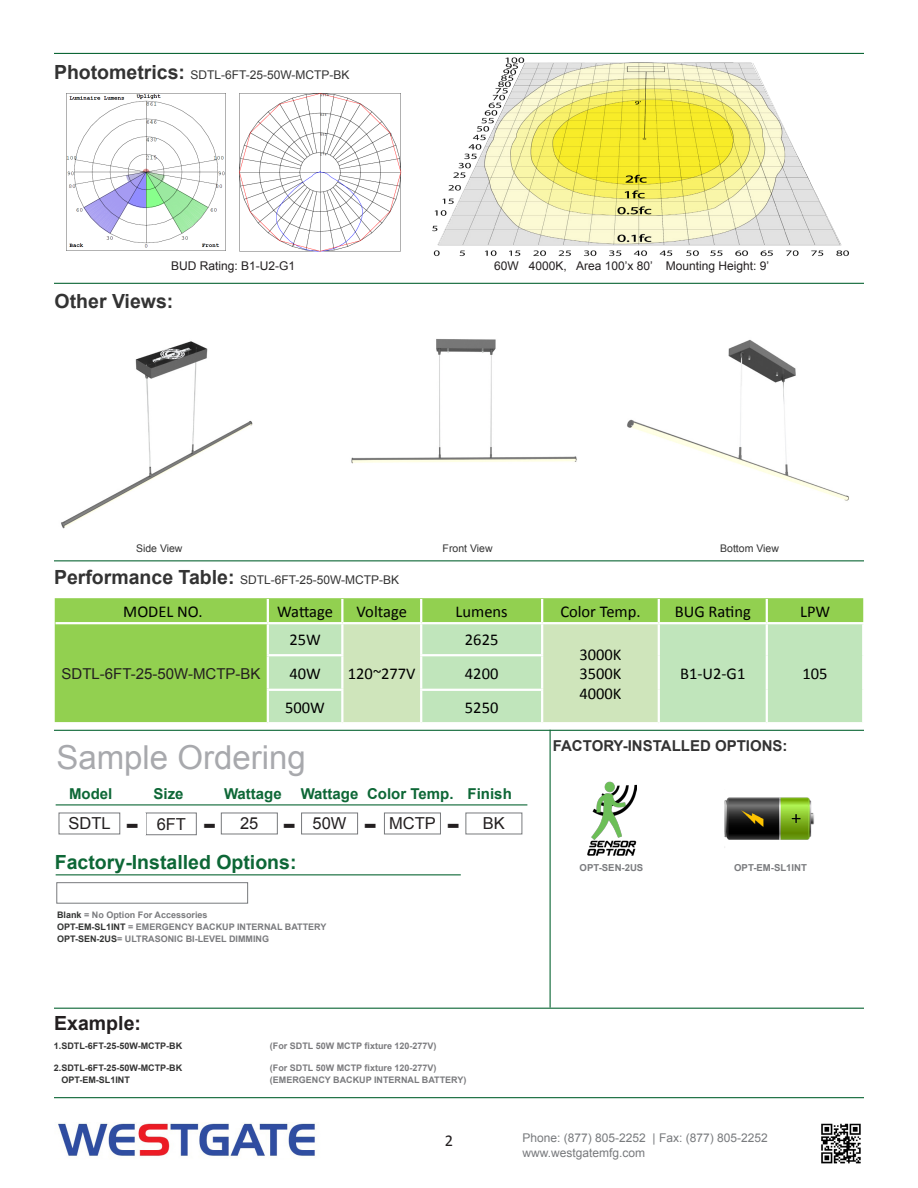
<style>
.page{position:relative;width:918px;height:1188px;background:#fff}
.page>*{position:absolute;margin:0;border:0;box-sizing:border-box;transform-origin:0 0}
.t1{font:33px "Arial";color:#a8a9ad}
.t2{font:700 28.5px "Verdana";color:#231f20}
.t3{font:700 19.5px "Arial";color:#0d6736}
.t4{font:700 19.5px "Arial";color:#333}
.t5{font:700 19.5px "Arial";color:#231f20}
.t6{font:16.5px "Calibri";color:#000}
.t7{font:16.5px "Arial";color:#231f20}
.t8{font:16.5px "Calibri";color:#231f20}
.t9{font:700 15px "Arial";color:#0d6736}
.t10{font:700 15px "Arial";color:#333}
.t11{font:15px "Arial";color:#231f20}
.t12{font:12px "Arial";color:#333}
.t13{font:12px "Arial";color:#787a7d}
.t14{font:12px "Arial";color:#231f20}
.t15{font:10.5px "Arial";color:#333}
.t16{font:700 9.6px "Arial";color:#7a7b7e}
.t17{font:700 9px "Arial";color:#7a7b7e}
.t18{font:700 9px "Arial";color:#7b7b7e}
.t19{font:700 9px "Arial";color:#333}
.t20{font:700 9px "Arial";color:#323332}
.s1{font-weight:700;font-size:19.5px}
.s2{color:#323332}
.s3{color:#7b7b7e}
</style>
<div class="page">
<hr style="left:54px;top:560px;width:810px;height:1px;background:#0d6736">
<hr style="left:54px;top:53px;width:810px;height:1px;background:#0d6736">
<hr style="left:54px;top:283px;width:810px;height:1px;background:#0d6736">
<div style="left:55px;top:598px;width:808px;height:124px;background:#92d050"></div>
<div style="left:269px;top:624px;width:593px;height:98px;background:#c0e5bb"></div>
<svg style="left:343px;top:624px;width:315px;height:98px;background:#c9e5bb"></svg>
<hr style="left:267px;top:599px;width:2px;height:23px;background:#fff">
<hr style="left:341px;top:599px;width:2px;height:23px;background:#fff">
<hr style="left:420px;top:599px;width:2px;height:23px;background:#fff">
<hr style="left:541px;top:599px;width:2px;height:23px;background:#fff">
<hr style="left:658px;top:599px;width:2px;height:23px;background:#fff">
<hr style="left:766px;top:599px;width:2px;height:23px;background:#fff">
<hr style="left:56px;top:622px;width:212px;height:2px;background:#fff">
<hr style="left:267px;top:624px;width:2px;height:30px;background:#fff">
<hr style="left:341px;top:624px;width:2px;height:30px;background:#fff">
<hr style="left:420px;top:624px;width:2px;height:30px;background:#fff">
<hr style="left:541px;top:624px;width:2px;height:30px;background:#fff">
<hr style="left:658px;top:624px;width:2px;height:31px;background:#fff">
<hr style="left:766px;top:624px;width:2px;height:31px;background:#fff">
<hr style="left:862px;top:624px;width:2px;height:31px;background:#fff">
<hr style="left:267px;top:656px;width:2px;height:33px;background:#fff">
<hr style="left:341px;top:656px;width:2px;height:33px;background:#fff">
<hr style="left:420px;top:656px;width:2px;height:33px;background:#fff">
<hr style="left:541px;top:656px;width:2px;height:33px;background:#fff">
<hr style="left:658px;top:655px;width:2px;height:35px;background:#fff">
<hr style="left:766px;top:655px;width:2px;height:35px;background:#fff">
<hr style="left:862px;top:655px;width:2px;height:35px;background:#fff">
<hr style="left:267px;top:691px;width:2px;height:31px;background:#fff">
<hr style="left:341px;top:691px;width:2px;height:31px;background:#fff">
<hr style="left:420px;top:691px;width:2px;height:31px;background:#fff">
<hr style="left:541px;top:691px;width:2px;height:31px;background:#fff">
<hr style="left:658px;top:690px;width:2px;height:32px;background:#fff">
<hr style="left:766px;top:690px;width:2px;height:32px;background:#fff">
<hr style="left:862px;top:690px;width:2px;height:32px;background:#fff">
<hr style="left:268px;top:622px;width:74px;height:2px;background:#fff">
<hr style="left:342px;top:622px;width:79px;height:2px;background:#fff">
<hr style="left:421px;top:622px;width:121px;height:2px;background:#fff">
<hr style="left:542px;top:622px;width:117px;height:2px;background:#fff">
<hr style="left:659px;top:622px;width:108px;height:2px;background:#fff">
<hr style="left:767px;top:622px;width:97px;height:2px;background:#fff">
<hr style="left:267px;top:654px;width:76px;height:2px;background:#fff">
<hr style="left:420px;top:654px;width:123px;height:2px;background:#fff">
<hr style="left:267px;top:689px;width:76px;height:2px;background:#fff">
<hr style="left:420px;top:689px;width:123px;height:2px;background:#fff">
<hr style="left:54px;top:1097px;width:810px;height:1px;background:#0d6736">
<hr style="left:54px;top:1008px;width:810px;height:1px;background:#0d6736">
<hr style="left:54px;top:730px;width:810px;height:1px;background:#0d6736">
<img style="left:58px;top:1123px;width:257px;height:34px">
<img style="left:821px;top:1123px;width:40px;height:41px">
<img style="left:66px;top:93px;width:160px;height:158px">
<img style="left:239px;top:93px;width:163px;height:159px">
<img style="left:432px;top:57px;width:417px;height:200px">
<img style="left:351px;top:339px;width:226px;height:125px">
<img style="left:627px;top:339px;width:222px;height:162px">
<img style="left:61px;top:341px;width:192px;height:188px">
<div style="left:146px;top:813px;width:51px;height:22px;border:1px solid #787a7d"></div>
<hr style="left:56px;top:804px;width:471px;height:1px;background:#0d6736">
<hr style="left:550px;top:730px;width:1px;height:278px;background:#0d6736">
<hr style="left:56px;top:874px;width:405px;height:1px;background:#0d6736">
<div style="left:56px;top:882px;width:192px;height:22px;background:#fff;border:1px solid #787a7d"></div>
<img style="left:588px;top:781px;width:49px;height:75px">
<img style="left:724px;top:797px;width:90px;height:51px">
<p class="t12" style="left:54px;top:67px;width:297px"><span class="s1">Photometrics:</span> SDTL-6FT-25-50W-MCTP-BK</p>
<p class="t14" style="left:171px;top:258px;width:126px">BUD Rating: B1-U2-G1</p>
<p class="t14" style="left:494px;top:258px;width:277px">60W 4000K, Area 100’x 80’ Mounting Height: 9’</p>
<p class="t4" style="left:55px;top:288px;width:120px">Other Views:</p>
<p class="t15" style="left:136px;top:542px;width:48px">Side View</p>
<p class="t15" style="left:443px;top:542px;width:51px">Front View</p>
<p class="t15" style="left:720px;top:542px;width:60px">Bottom View</p>
<p class="t12" style="left:54px;top:572px;width:347px"><span class="s1">Performance Table:</span> SDTL-6FT-25-50W-MCTP-BK</p>
<p class="t6" style="left:123px;top:601px;width:81px">MODEL NO.</p>
<p class="t6" style="left:277px;top:601px;width:57px">Wattage</p>
<p class="t6" style="left:357px;top:601px;width:52px">Voltage</p>
<p class="t6" style="left:456px;top:601px;width:54px">Lumens</p>
<p class="t6" style="left:560px;top:601px;width:82px">Color Temp.</p>
<p class="t6" style="left:675px;top:601px;width:78px">BUG Rating</p>
<p class="t6" style="left:800px;top:601px;width:32px">LPW</p>
<p class="t11" style="left:62px;top:664px;width:200px">SDTL-6FT-25-50W-MCTP-BK</p>
<p class="t6" style="left:289px;top:630px;width:33px">25W</p>
<p class="t6" style="left:465px;top:630px;width:35px">2625</p>
<p class="t6" style="left:579px;top:644px;width:44px">3000K</p>
<p class="t6" style="left:579px;top:664px;width:44px">3500K</p>
<p class="t6" style="left:579px;top:683px;width:44px">4000K</p>
<p class="t6" style="left:289px;top:663px;width:33px">40W</p>
<p class="t6" style="left:465px;top:663px;width:35px">4200</p>
<p class="t6" style="left:680px;top:664px;width:67px">B1-U2-G1</p>
<p class="t6" style="left:802px;top:664px;width:27px">105</p>
<p class="t6" style="left:285px;top:697px;width:41px">500W</p>
<p class="t6" style="left:465px;top:697px;width:35px">5250</p>
<p class="t6" style="left:348px;top:664px;width:69px">120~277V</p>
<p class="t1" style="left:56px;top:736px;width:251px">Sample Ordering</p>
<p class="t9" style="left:154px;top:783px;width:32px">Size</p>
<p class="t9" style="left:367px;top:783px;width:88px">Color Temp.</p>
<p class="t9" style="left:468px;top:783px;width:46px">Finish</p>
<p class="t9" style="left:69px;top:783px;width:45px">Model</p>
<p class="t9" style="left:224px;top:783px;width:59px">Wattage</p>
<p class="t9" style="left:301px;top:783px;width:59px">Wattage</p>
<p class="t7" style="left:69px;top:813px;width:44px">SDTL</p>
<p class="t7" style="left:157px;top:813px;width:31px">6FT</p>
<p class="t7" style="left:240px;top:813px;width:20px">25</p>
<p class="t7" style="left:313px;top:813px;width:35px">50W</p>
<p class="t7" style="left:389px;top:813px;width:48px">MCTP</p>
<p class="t7" style="left:483px;top:813px;width:24px">BK</p>
<p class="t2" style="left:125px;top:806px;width:15px">-</p>
<p class="t2" style="left:203px;top:806px;width:15px">-</p>
<p class="t2" style="left:282px;top:806px;width:15px">-</p>
<p class="t2" style="left:364px;top:806px;width:15px">-</p>
<p class="t2" style="left:446px;top:806px;width:15px">-</p>
<p class="t3" style="left:55px;top:849px;width:243px">Factory-Installed Options:</p>
<p class="t17" style="left:57px;top:909px;width:152px"><span class="s2">Blank</span> = No Option For Accessories</p>
<p class="t17" style="left:57px;top:921px;width:271px"><span class="s2">OPT-EM-SL1INT</span> = EMERGENCY BACKUP INTERNAL BATTERY</p>
<p class="t17" style="left:57px;top:933px;width:213px"><span class="s2">OPT-SEN-2US</span>= ULTRASONIC BI-LEVEL DIMMING</p>
<p class="t10" style="left:553px;top:736px;width:236px">FACTORY-INSTALLED OPTIONS:</p>
<p class="t16" style="left:580px;top:861px;width:65px">OPT-SEN-2US</p>
<p class="t16" style="left:734px;top:861px;width:74px">OPT-EM-SL1INT</p>
<p class="t5" style="left:54px;top:1011px;width:88px">Example:</p>
<p class="t19" style="left:54px;top:1040px;width:130px">1.SDTL-6FT-25-50W-MCTP-BK</p>
<p class="t18" style="left:270px;top:1040px;width:168px">(For SDTL 50W MCTP fixture 120-277V)</p>
<p class="t19" style="left:54px;top:1062px;width:130px">2.SDTL-6FT-25-50W-MCTP-BK</p>
<p class="t18" style="left:270px;top:1062px;width:168px">(For SDTL 50W MCTP fixture 120-277V)</p>
<p class="t20" style="left:61px;top:1074px;width:70px">OPT-EM-SL1INT</p>
<p class="t17" style="left:270px;top:1074px;width:198px"><span class="s3">(</span>EMERGENCY BACKUP INTERNAL BATTERY<span class="s3">)</span></p>
<p class="t8" style="left:445px;top:1131px;width:10px">2</p>
<p class="t13" style="left:522px;top:1130px;width:247px">Phone: (877) 805-2252 | Fax: (877) 805-2252</p>
<p class="t13" style="left:522px;top:1145px;width:124px">www.westgatemfg.com</p>
</div>
